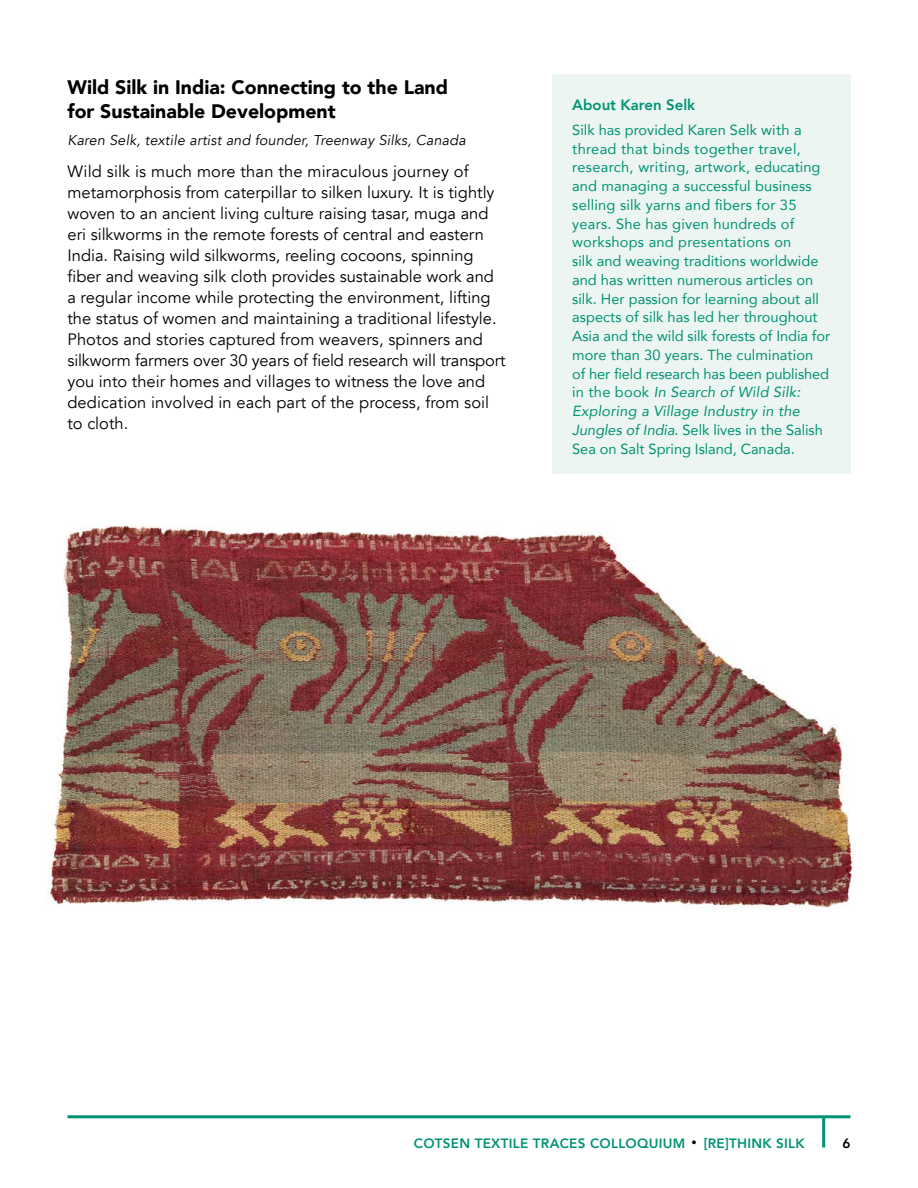
<style>
.page{position:relative;width:918px;height:1188px;background:#fff}
.page>*{position:absolute;margin:0;border:0;box-sizing:border-box;transform-origin:0 0}
.t1{font:900 19.5px/24.8px "Avenir";color:#000}
.t2{font:16.5px/21px "Avenir";color:#000}
.t3{font:800 15px "Avenir";color:#009373}
.t4{font:14.7px/18.8px "Avenir";color:#009373}
.t5{font:italic 14.25px "Avenir";letter-spacing:.015em;color:#000}
.t6{font:800 13.5px "Avenir";letter-spacing:.02em;color:#009373}
.t7{font:800 13.5px "Avenir";color:#000}
.s1{font-style:italic}
.s2{font-weight:300;font-size:10.5px;color:#000}
</style>
<div class="page">
<div style="left:552px;top:74px;width:298px;height:400px;background:#edf5f2"></div>
<img style="left:49px;top:525px;width:807px;height:384px">
<hr style="left:822px;top:1117px;width:3px;height:31px;background:#009373">
<hr style="left:68px;top:1115px;width:782px;height:3px;background:#009373">
<p class="t1" style="left:68px;top:74px;width:382px">Wild Silk in India: Connecting to the Land for Sustainable Development</p>
<p class="t5" style="left:68px;top:132px;width:400px">Karen Selk, textile artist and founder, Treenway Silks, Canada</p>
<p class="t2" style="left:68px;top:161px;width:440px">Wild silk is much more than the miraculous journey of metamorphosis from caterpillar to silken luxury. It is tightly woven to an ancient living culture raising tasar, muga and eri silkworms in the remote forests of central and eastern India. Raising wild silkworms, reeling cocoons, spinning fiber and weaving silk cloth provides sustainable work and a regular income while protecting the environment, lifting the status of women and maintaining a traditional lifestyle.<br>Photos and stories captured from weavers, spinners and silkworm farmers over 30 years of field research will transport you into their homes and villages to witness the love and dedication involved in each part of the process, from soil to cloth.</p>
<p class="t3" style="left:572px;top:93px;width:125px">About Karen Selk</p>
<p class="t4" style="left:572px;top:120px;width:260px">Silk has provided Karen Selk with a thread that binds together travel, research, writing, artwork, educating and managing a successful business selling silk yarns and fibers for 35 years. She has given hundreds of workshops and presentations on<br>silk and weaving traditions worldwide and has written numerous articles on silk. Her passion for learning about all aspects of silk has led her throughout Asia and the wild silk forests of India for more than 30 years. The culmination<br>of her field research has been published in the book <span class="s1">In Search of Wild Silk:<br>Exploring a Village Industry in the Jungles of India</span>. Selk lives in the Salish Sea on Salt Spring Island, Canada.</p>
<p class="t6" style="left:414px;top:1132px;width:392px">COTSEN TEXTILE TRACES COLLOQUIUM <span class="s2">•</span> [RE]THINK SILK</p>
<p class="t7" style="left:843px;top:1132px;width:9px">6</p>
</div>
